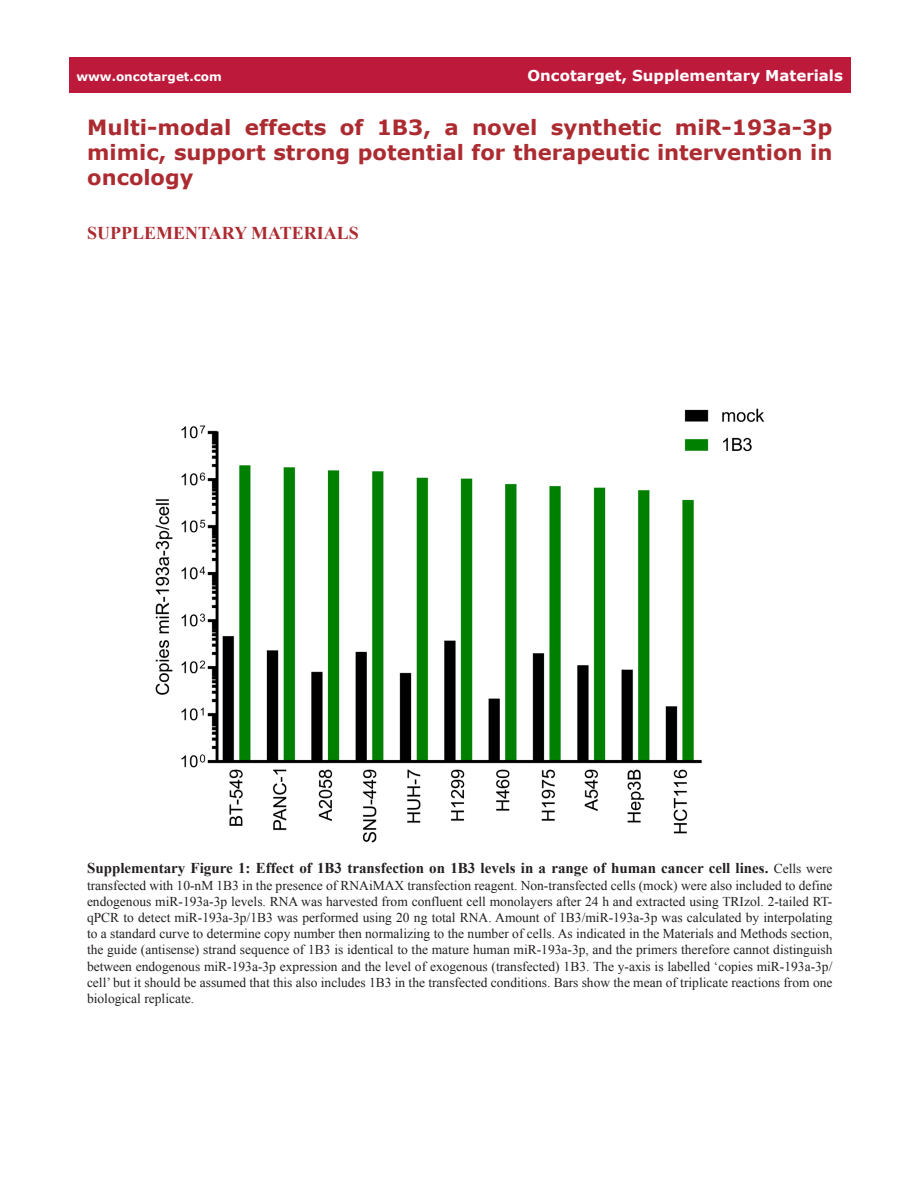
<style>
.page{position:relative;width:918px;height:1188px;background:#fff}
.page>*{position:absolute;margin:0;border:0;box-sizing:border-box;transform-origin:0 0}
.t1{font:700 21px/25.2px "Verdana";color:#ac2b31;text-align:justify}
.Heading{font:700 18px "Times New Roman";color:#ac2b31}
.FigureText{font:700 15px "Times New Roman";color:#231f20}
.t2{font:700 15px "Verdana";color:#fff}
.FigureText-2{font:13.5px/16.2px "Times New Roman";color:#231f20;text-align:justify}
.t3{font:700 12px "Verdana";color:#fff}
.s1{font-weight:400;font-size:13.5px}
</style>
<div class="page">
<div style="left:69px;top:57px;width:781px;height:36px;background:#bd1a3b"></div>
<img style="left:155px;top:408px;width:610px;height:435px">
<p class="t3" style="left:76px;top:68px;width:147px">www.oncotarget.com</p>
<p class="t2" style="left:528px;top:65px;width:317px">Oncotarget, Supplementary Materials</p>
<p class="t1" style="left:87px;top:114px;width:747px">Multi-modal effects of 1B3, a novel synthetic miR-193a-3p mimic, support strong potential for therapeutic intervention in oncology</p>
<p class="Heading" style="left:87px;top:220px;width:273px">SUPPLEMENTARY MATERIALS</p>
<p class="FigureText" style="left:87px;top:858px;width:747px">Supplementary Figure 1: Effect of 1B3 transfection on 1B3 levels in a range of human cancer cell lines. <span class="s1">Cells were</span></p>
<p class="FigureText-2" style="left:87px;top:877px;width:747px">transfected with 10-nM 1B3 in the presence of RNAiMAX transfection reagent. Non-transfected cells (mock) were also included to define endogenous miR-193a-3p levels. RNA was harvested from confluent cell monolayers after 24 h and extracted using TRIzol. 2-tailed RT&shy;qPCR to detect miR-193a-3p/1B3 was performed using 20 ng total RNA. Amount of 1B3/miR-193a-3p was calculated by interpolating to a standard curve to determine copy number then normalizing to the number of cells. As indicated in the Materials and Methods section, the guide (antisense) strand sequence of 1B3 is identical to the mature human miR-193a-3p, and the primers therefore cannot distinguish between endogenous miR-193a-3p expression and the level of exogenous (transfected) 1B3. The y-axis is labelled ‘copies miR-193a-3p/ cell’ but it should be assumed that this also includes 1B3 in the transfected conditions. Bars show the mean of triplicate reactions from one biological replicate.</p>
</div>
